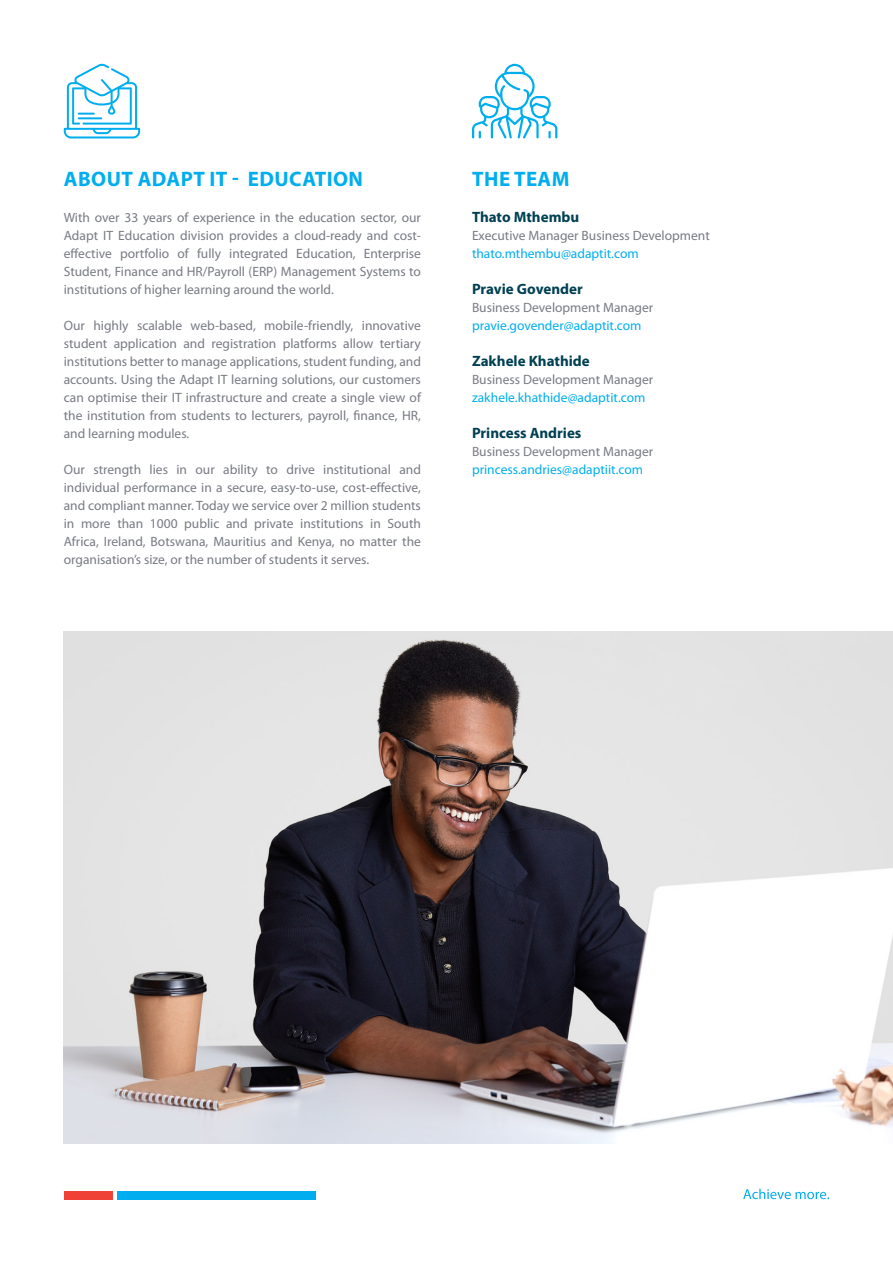
<style>
.page{position:relative;width:893px;height:1263px;background:#fff}
.page>*{position:absolute;margin:0;border:0;box-sizing:border-box;transform-origin:0 0}
.t1{font:700 21px "Myriad Pro";letter-spacing:.02em;color:#00aeef}
.t2{font:700 15px "Myriad Pro";color:#004053}
.t3{font:13.5px/18px "Myriad Pro";color:#787b83;text-align:justify}
.t4{font:13.5px "Myriad Pro";color:#00aeef}
</style>
<div class="page">
<svg style="left:64px;top:63px;width:76px;height:75px"></svg>
<svg style="left:472px;top:64px;width:85px;height:74px"></svg>
<img style="left:64px;top:631px;width:829px;height:512px">
<div style="left:64px;top:1191px;width:48px;height:8px;background:#ef4136"></div>
<div style="left:117px;top:1191px;width:198px;height:8px;background:#00aeef"></div>
<svg style="left:743px;top:1189px;width:86px;height:10px"></svg>
<h1 class="t1" style="left:64px;top:165px;width:301px">ABOUT ADAPT IT - EDUCATION</h1>
<p class="t3" style="left:64px;top:208px;width:359px">With over 33 years of experience in the education sector, our Adapt IT Education division provides a cloud-ready and cost&shy;effective portfolio of fully integrated Education, Enterprise Student, Finance and HR/Payroll (ERP) Management Systems to institutions of higher learning around the world.</p>
<p class="t3" style="left:64px;top:316px;width:359px">Our highly scalable web-based, mobile-friendly, innovative student application and registration platforms allow tertiary institutions better to manage applications, student funding, and accounts. Using the Adapt IT learning solutions, our customers can optimise their IT infrastructure and create a single view of the institution from students to lecturers, payroll, finance, HR, and learning modules.</p>
<p class="t3" style="left:64px;top:460px;width:359px">Our strength lies in our ability to drive institutional and individual performance in a secure, easy-to-use, cost-effective, and compliant manner. Today we service over 2 million students in more than 1000 public and private institutions in South Africa, Ireland, Botswana, Mauritius and Kenya, no matter the organisation’s size, or the number of students it serves.</p>
<h1 class="t1" style="left:472px;top:165px;width:99px">THE TEAM</h1>
<p class="t2" style="left:472px;top:207px;width:109px">Thato Mthembu</p>
<p class="t3" style="left:472px;top:226px;width:239px">Executive Manager Business Development</p>
<p class="t4" style="left:472px;top:245px;width:168px">thato.mthembu@adaptit.com</p>
<p class="t2" style="left:472px;top:279px;width:112px">Pravie Govender</p>
<p class="t3" style="left:472px;top:298px;width:183px">Business Development Manager</p>
<p class="t4" style="left:472px;top:317px;width:171px">pravie.govender@adaptit.com</p>
<p class="t2" style="left:472px;top:351px;width:119px">Zakhele Khathide</p>
<p class="t3" style="left:472px;top:370px;width:183px">Business Development Manager</p>
<p class="t4" style="left:472px;top:389px;width:175px">zakhele.khathide@adaptit.com</p>
<p class="t2" style="left:472px;top:423px;width:111px">Princess Andries</p>
<p class="t3" style="left:472px;top:442px;width:183px">Business Development Manager</p>
<p class="t4" style="left:472px;top:461px;width:173px">princess.andries@adaptiit.com</p>
</div>
